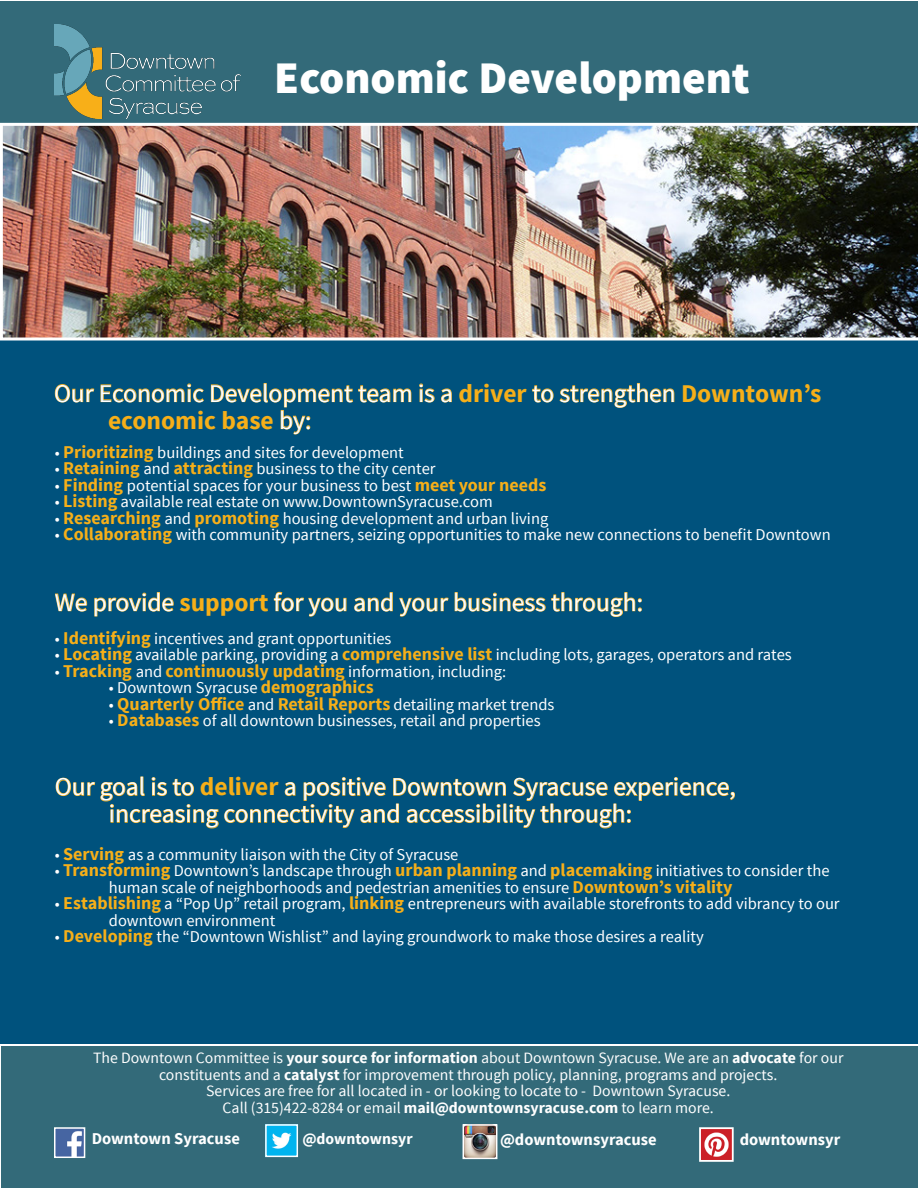
<style>
.page{position:relative;width:918px;height:1188px;background:#fff}
.page>*{position:absolute;margin:0;border:0;box-sizing:border-box;transform-origin:0 0}
.t1{font:900 45px "Source Sans Pro";color:#fff}
.t2{font:25.5px/27px "Source Sans Pro";color:#fff}
.t3{font:700 18px "Source Sans Pro";color:#f6af19}
.t4{font:16.5px/16.5px "Source Sans Pro";color:#fff}
.t5{font:700 16.5px "Source Sans Pro";color:#fff}
.t6{font:15.75px "Source Sans Pro";color:#fff}
.t7{font:700 15.75px "Source Sans Pro";color:#fff}
.s1{font-weight:700;color:#f6af19}
.s2{font-weight:700;font-size:18px;color:#f6af19}
.s3{font-weight:400;font-size:16.5px;color:#fff}
.s4{font-weight:700}
</style>
<div class="page">
<div style="left:0;top:335px;width:918px;height:708px;background:#00527d"></div>
<svg style="left:55px;top:384px;width:39px;height:19px"></svg>
<svg style="left:100px;top:383px;width:104px;height:20px"></svg>
<svg style="left:419px;top:383px;width:16px;height:20px"></svg>
<svg style="left:441px;top:388px;width:11px;height:15px"></svg>
<svg style="left:532px;top:383px;width:143px;height:25px"></svg>
<svg style="left:211px;top:383px;width:201px;height:52px"></svg>
<svg style="left:55px;top:593px;width:32px;height:19px"></svg>
<svg style="left:94px;top:592px;width:80px;height:25px"></svg>
<svg style="left:274px;top:592px;width:73px;height:25px"></svg>
<svg style="left:354px;top:592px;width:39px;height:20px"></svg>
<svg style="left:399px;top:592px;width:243px;height:25px"></svg>
<svg style="left:56px;top:776px;width:679px;height:53px"></svg>
<div style="left:0;top:1px;width:918px;height:126px;background:#336a79"></div>
<img style="left:54px;top:25px;width:187px;height:94px">
<img style="left:0;top:123px;width:918px;height:218px">
<div style="left:2px;top:1047px;width:916px;height:141px;background:#336a79"></div>
<img style="left:57px;top:1130px;width:25px;height:25px">
<div style="left:54px;top:1127px;width:31px;height:31px;border:2px solid #fff"></div>
<img style="left:268px;top:1127px;width:27px;height:27px">
<div style="left:265px;top:1124px;width:33px;height:33px;border:2px solid #fff"></div>
<img style="left:466px;top:1127px;width:28px;height:29px">
<div style="left:463px;top:1124px;width:34px;height:35px;border:2px solid #fff"></div>
<img style="left:702px;top:1130px;width:29px;height:29px">
<div style="left:699px;top:1127px;width:35px;height:35px;border:2px solid #fff"></div>
<p class="t1" style="left:274px;top:49px;width:477px">Economic Development</p>
<p class="t2" style="left:108px;top:380px;width:715px;text-indent:-54px">Our Economic Development team is a <span class="s1">driver</span> to strengthen <span class="s1">Downtown’s economic base</span> by:</p>
<p class="t4" style="left:55px;top:444px;width:350px">• <span class="s2">Prioritizing</span> buildings and sites for development</p>
<p class="t4" style="left:55px;top:461px;width:382px">• <span class="s2">Retaining</span> and <span class="s2">attracting</span> business to the city center</p>
<p class="t4" style="left:55px;top:477px;width:493px">• <span class="s2">Finding</span> potential spaces for your business to best <span class="s2">meet your needs</span></p>
<p class="t4" style="left:55px;top:494px;width:439px">• <span class="s2">Listing</span> available real estate on www.DowntownSyracuse.com</p>
<p class="t4" style="left:55px;top:510px;width:495px">• <span class="s2">Researching</span> and <span class="s2">promoting</span> housing development and urban living</p>
<p class="t4" style="left:55px;top:527px;width:777px">• <span class="s2">Collaborating</span> with community partners, seizing opportunities to make new connections to benefit Downtown</p>
<p class="t2" style="left:55px;top:589px;width:590px">We provide <span class="s1">support</span> for you and your business through:</p>
<p class="t4" style="left:55px;top:630px;width:338px">• <span class="s2">Identifying</span> incentives and grant opportunities</p>
<p class="t4" style="left:55px;top:647px;width:738px">• <span class="s2">Locating</span> available parking, providing a <span class="s2">comprehensive list</span> including lots, garages, operators and rates</p>
<p class="t3" style="left:55px;top:659px;width:453px"><span class="s3">•</span> Tracking <span class="s3">and</span> continuously updating <span class="s3">information, including:</span></p>
<p class="t4" style="left:109px;top:680px;width:266px">• Downtown Syracuse <span class="s2">demographics</span></p>
<p class="t3" style="left:109px;top:692px;width:447px"><span class="s3">•</span> Quarterly Office <span class="s3">and</span> Retail Reports <span class="s3">detailing market trends</span></p>
<p class="t4" style="left:109px;top:713px;width:433px">• <span class="s2">Databases</span> of all downtown businesses, retail and properties</p>
<p class="t2" style="left:55px;top:774px;width:682px">Our goal is to <span class="s1">deliver</span> a positive Downtown Syracuse experience,</p>
<p class="t2" style="left:109px;top:801px;width:525px">increasing connectivity and accessibility through:</p>
<p class="t4" style="left:55px;top:846px;width:405px">• <span class="s2">Serving</span> as a community liaison with the City of Syracuse</p>
<p class="t4" style="left:109px;top:863px;width:722px;text-indent:-54px">• <span class="s2">Transforming</span> Downtown’s landscape through <span class="s2">urban planning</span> and <span class="s2">placemaking</span> initiatives to consider the human scale of neighborhoods and pedestrian amenities to ensure <span class="s2">Downtown’s vitality</span></p>
<p class="t4" style="left:55px;top:896px;width:786px">• <span class="s2">Establishing</span> a “Pop Up” retail program, <span class="s2">linking</span> entrepreneurs with available storefronts to add vibrancy to our</p>
<p class="t4" style="left:109px;top:912px;width:168px">downtown environment</p>
<p class="t4" style="left:55px;top:929px;width:650px">• <span class="s2">Developing</span> the “Downtown Wishlist” and laying groundwork to make those desires a reality</p>
<p class="t6" style="left:93px;top:1049px;width:752px">The Downtown Committee is <span class="s4">your source for information</span> about Downtown Syracuse. We are an <span class="s4">advocate</span> for our</p>
<p class="t6" style="left:159px;top:1065px;width:620px">constituents and a <span class="s4">catalyst</span> for improvement through policy, planning, programs and projects.</p>
<p class="t6" style="left:206px;top:1082px;width:526px">Services are free for all located in - or looking to locate to - Downtown Syracuse.</p>
<p class="t6" style="left:223px;top:1098px;width:493px">Call (315)422-8284 or email <span class="s4">mail@downtownsyracuse.com</span> to learn more.</p>
<p class="t5" style="left:92px;top:1128px;width:150px">Downtown Syracuse</p>
<p class="t7" style="left:302px;top:1129px;width:112px">@downtownsyr</p>
<p class="t5" style="left:500px;top:1129px;width:158px">@downtownsyracuse</p>
<p class="t5" style="left:740px;top:1129px;width:102px">downtownsyr</p>
</div>
